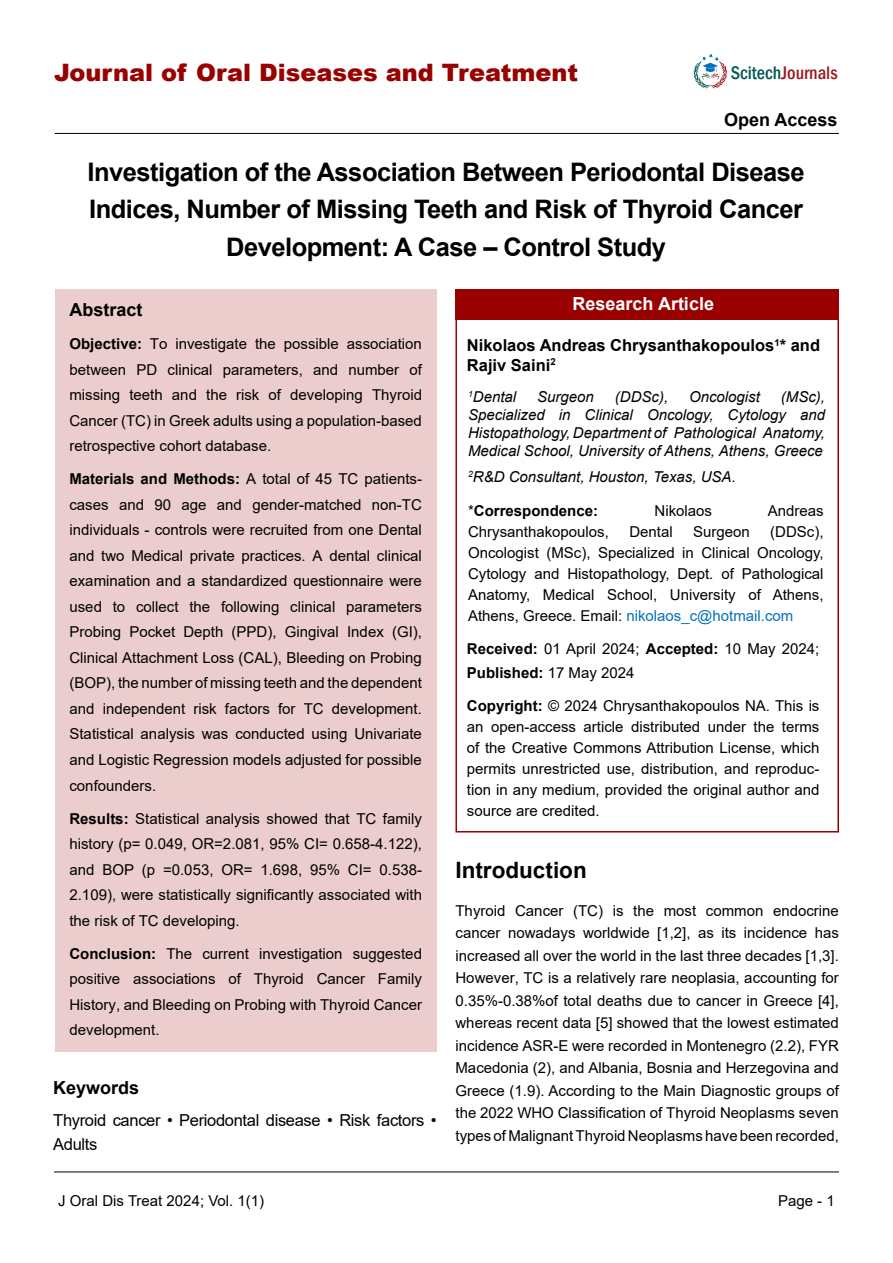
<style>
.page{position:relative;width:893px;height:1263px;background:#fff}
.page>*{position:absolute;margin:0;border:0;box-sizing:border-box;transform-origin:0 0}
.t1{font:700 25.5px/37.5px "Arial";letter-spacing:-.02em;color:#000;text-align:center}
.t2{font:900 24px "Arial";color:#900}
.t3{font:700 22.5px "Arial";color:#000}
.t4{font:500 condensed 18.75px "Franklin Gothic";color:#991b1e}
.t5{font:700 18px "Arial";color:#000}
.t6{font:700 18px "Arial";color:#fff}
.t7{font:16.5px/24.2px "Arial";letter-spacing:-.02em;color:#000}
.t8{font:700 16.5px/19.8px "Arial";color:#000}
.t9{font:15px/25.5px "Arial";color:#000;text-align:justify}
.t10{font:italic 15px/18px "Arial";color:#000;text-align:justify}
.t11{font:700 15px "Arial";color:#000}
.s1{color:#005a50}
.s2{font-weight:700}
.s3{font-weight:400}
.s4{color:#0072bc}
</style>
<div class="page">
<hr style="left:54px;top:1171px;width:785px;height:1px;background:#000">
<hr style="left:55px;top:133px;width:784px;height:1px;background:#000">
<svg style="left:693px;top:54px;width:34px;height:35px"></svg>
<div style="left:455px;top:315px;width:384px;height:517px;border:2px solid #900"></div>
<div style="left:455px;top:289px;width:384px;height:30px;background:#900"></div>
<div style="left:55px;top:289px;width:382px;height:762px;background:#ebcdcd"></div>
<h2 class="t2" style="left:54px;top:55px;width:526px">Journal of Oral Diseases and Treatment</h2>
<p class="t4" style="left:731px;top:61px;width:108px"><span class="s1">Scitech</span>Journals</p>
<p class="t5" style="left:724px;top:107px;width:115px">Open Access</p>
<h1 class="t1" style="left:88px;top:153px;width:719px">Investigation of the Association Between Periodontal Disease<br>Indices, Number of Missing Teeth and Risk of Thyroid Cancer<br>Development: A Case – Control Study</h1>
<p class="t6" style="left:573px;top:291px;width:143px">Research Article</p>
<p class="t8" style="left:467px;top:336px;width:355px">Nikolaos Andreas Chrysanthakopoulos<sup>1</sup>* and<br>Rajiv Saini<sup>2</sup></p>
<p class="t10" style="left:468px;top:388px;width:50px"><sup>1</sup>Dental</p>
<p class="t10" style="left:537px;top:388px;width:58px">Surgeon</p>
<p class="t10" style="left:615px;top:388px;width:55px">(DDSc),</p>
<p class="t10" style="left:689px;top:388px;width:72px">Oncologist</p>
<p class="t5" style="left:69px;top:297px;width:75px">Abstract</p>
<p class="t9" style="left:69px;top:331px;width:354px"><span class="s2">Objective:</span> To investigate the possible association between PD clinical parameters, and number of missing teeth and the risk of developing Thyroid Cancer (TC) in Greek adults using a population-based retrospective cohort database.</p>
<p class="t9" style="left:69px;top:466px;width:354px"><span class="s2">Materials and Methods:</span> A total of 45 TC patients&shy;cases and 90 age and gender-matched non-TC individuals - controls were recruited from one Dental and two Medical private practices. A dental clinical examination and a standardized questionnaire were used to collect the following clinical parameters Probing Pocket Depth (PPD), Gingival Index (GI), Clinical Attachment Loss (CAL), Bleeding on Probing (BOP), the number of missing teeth and the dependent and independent risk factors for TC development.<br>Statistical analysis was conducted using Univariate and Logistic Regression models adjusted for possible confounders.</p>
<p class="t9" style="left:69px;top:805px;width:354px"><span class="s2">Results:</span> Statistical analysis showed that TC family history (p= 0.049, OR=2.081, 95% CI= 0.658-4.122), and BOP (p =0.053, OR= 1.698, 95% CI= 0.538- 2.109), were statistically significantly associated with the risk of TC developing.</p>
<p class="t9" style="left:69px;top:940px;width:354px"><span class="s2">Conclusion:</span> The current investigation suggested positive associations of Thyroid Cancer Family History, and Bleeding on Probing with Thyroid Cancer development.</p>
<p class="t10" style="left:468px;top:388px;width:358px;text-indent:313px">(MSc), Specialized in Clinical Oncology, Cytology and Histopathology, Department of Pathological Anatomy, Medical School, University of Athens, Athens, Greece</p>
<p class="t10" style="left:468px;top:468px;width:269px"><sup>2</sup>R&amp;D Consultant, Houston, Texas, USA.</p>
<p class="t11" style="left:468px;top:500px;width:132px"><span class="s3">*</span>Correspondence:</p>
<p class="t9" style="left:654px;top:498px;width:59px">Nikolaos</p>
<p class="t9" style="left:768px;top:498px;width:57px">Andreas</p>
<p class="t9" style="left:468px;top:519px;width:142px">Chrysanthakopoulos,</p>
<p class="t9" style="left:629px;top:519px;width:45px">Dental</p>
<p class="t9" style="left:693px;top:519px;width:58px">Surgeon</p>
<p class="t9" style="left:468px;top:521px;width:357px;line-height:21px;text-indent:302px">(DDSc), Oncologist (MSc), Specialized in Clinical Oncology, Cytology and Histopathology, Dept. of Pathological Anatomy, Medical School, University of Athens, Athens, Greece. Email: <span class="s4">nikolaos_c@hotmail.com</span></p>
<p class="t9" style="left:467px;top:636px;width:354px;line-height:24px"><span class="s2">Received:</span> 01 April 2024; <span class="s2">Accepted:</span> 10 May 2024;<br><span class="s2">Published:</span> 17 May 2024</p>
<p class="t9" style="left:467px;top:695px;width:354px;line-height:21px"><span class="s2">Copyright:</span> © 2024 Chrysanthakopoulos NA. This is an open-access article distributed under the terms of the Creative Commons Attribution License, which permits unrestricted use, distribution, and reproduc&shy;tion in any medium, provided the original author and source are credited.</p>
<h3 class="t3" style="left:455px;top:854px;width:133px">Introduction</h3>
<p class="t9" style="left:455px;top:899px;width:385px;line-height:22.5px">Thyroid Cancer (TC) is the most common endocrine cancer nowadays worldwide [1,2], as its incidence has increased all over the world in the last three decades [1,3].<br>However, TC is a relatively rare neoplasia, accounting for 0.35%-0.38%of total deaths due to cancer in Greece [4], whereas recent data [5] showed that the lowest estimated incidence ASR-E were recorded in Montenegro (2.2), FYR Macedonia (2), and Albania, Bosnia and Herzegovina and Greece (1.9). According to the Main Diagnostic groups of the 2022 WHO Classification of Thyroid Neoplasms seven types of Malignant Thyroid Neoplasms have been recorded,</p>
<p class="t5" style="left:53px;top:1075px;width:88px">Keywords</p>
<p class="t7" style="left:53px;top:1107px;width:385px">Thyroid cancer • Periodontal disease • Risk factors •<br>Adults</p>
<p class="t9" style="left:58px;top:1188px;width:207px">J Oral Dis Treat 2024; Vol. 1(1)</p>
<p class="t9" style="left:778px;top:1188px;width:58px">Page - 1</p>
</div>
